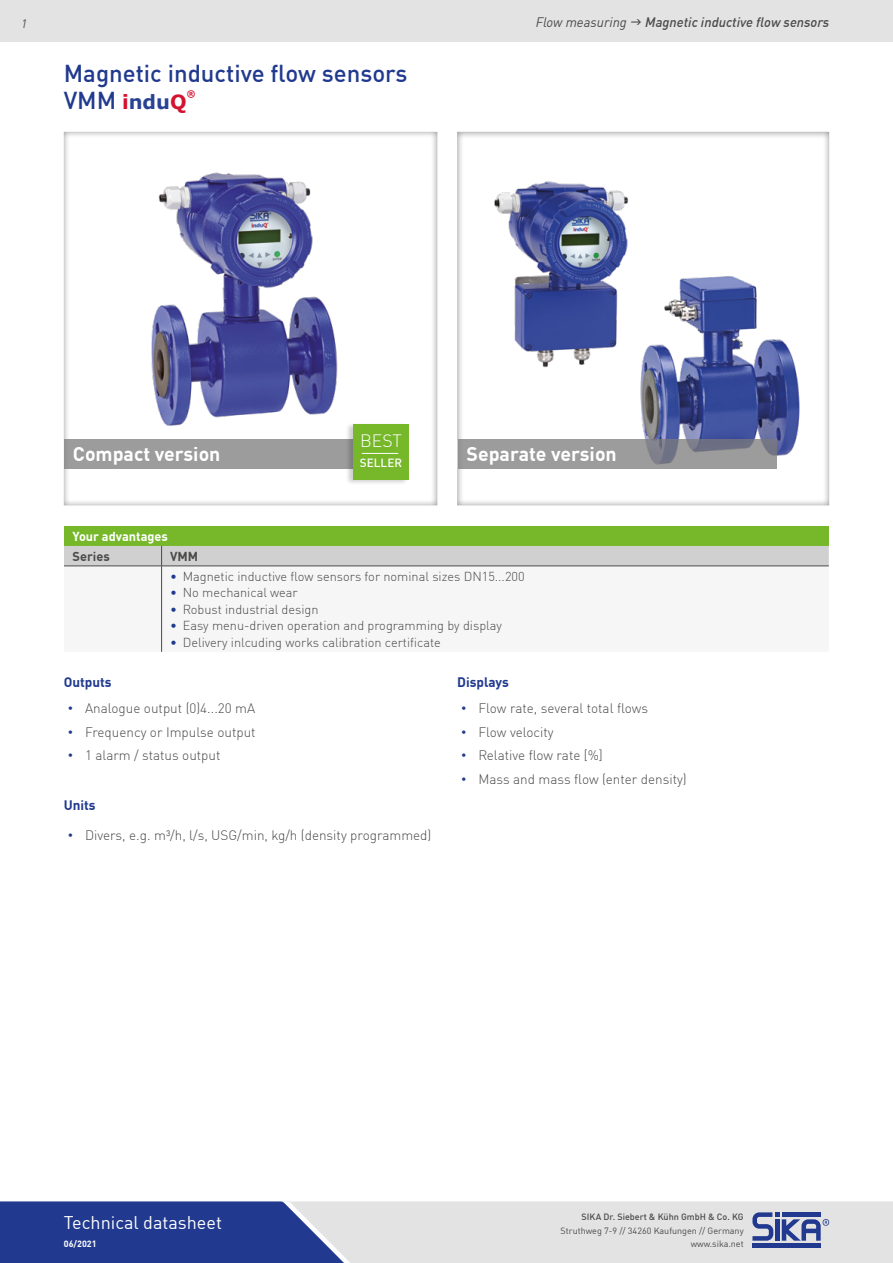
<style>
.page{position:relative;width:893px;height:1263px;background:#fff}
.page>*{position:absolute;margin:0;border:0;box-sizing:border-box;transform-origin:0 0}
.t1{font:500 24px/27px "DIN Offc";color:#213a8f}
.t2{font:700 19.5px "DIN Offc";color:#fff}
.t3{font:18px "DIN Offc";color:#fff}
.t4{font:300 17.55px "DIN Offc";color:#fff}
.t5{font:300 13.5px "DIN Offc";color:#4a4a49}
.t6{font:italic 500 13.5px "DIN Offc";color:#4a4a49}
.t7{font:700 13.5px "DIN Offc";color:#213a8f}
.t8{font:italic 13.5px "DIN Offc";color:#4a4a49}
.t9{font:300 12.75px "DIN Offc";color:#4a4a49}
.t10{font:700 12.75px "DIN Offc";color:#fff}
.t11{font:700 12.75px "DIN Offc";color:#4a4a49}
.t12{font:italic 12px "DIN Offc";color:#4a4a49}
.t13{font:500 11.7px "DIN Offc";color:#fff}
.t14{font:9px/13.5px "DIN Offc";color:#4a4a49;text-align:right}
.t15{font:500 9px "DIN Offc";color:#4a4a49}
.t16{font:700 9px "DIN Offc";color:#fff}
.t17{font:700 9px "Verdana";color:#d41230}
.s1{font-family:"Verdana";font-weight:700;font-size:19.5px;color:#d41230}
.s2{font-family:"Verdana";font-weight:700;font-size:19.5px;color:#294294}
.s3{color:#213a8f}
.s4{font-family:"Arial";font-weight:400;color:#213a8f}
</style>
<div class="page">
<div style="left:0;top:0;width:893px;height:42px;background:#e3e3e3"></div>
<div style="left:373px;top:1201px;width:520px;height:62px;background:#e3e3e3"></div>
<svg style="left:0;top:1201px;width:373px;height:62px;background:#41569d"></svg>
<hr style="left:752px;top:1243px;width:69px;height:4px;background:#213a8f">
<svg style="left:752px;top:1212px;width:77px;height:29px;background:#7f8cb7"></svg>
<div style="left:51px;top:120px;width:400px;height:385px;background:#000;opacity:.5"></div>
<div style="left:444px;top:121px;width:398px;height:386px;background:#000;opacity:.5"></div>
<div style="left:64px;top:439px;width:319px;height:29px;background:#9c9c9c"></div>
<div style="left:64px;top:526px;width:765px;height:20px;background:#76b82a"></div>
<div style="left:64px;top:546px;width:765px;height:20px;background:#d0d0d0"></div>
<hr style="left:64px;top:566px;width:98px;height:1px;background:#4a4a49">
<hr style="left:161px;top:566px;width:1px;height:86px;background:#4a4a49">
<hr style="left:162px;top:566px;width:667px;height:1px;background:#4a4a49">
<div style="left:346px;top:422px;width:63px;height:63px;background:#000;opacity:.2"></div>
<div style="left:353px;top:424px;width:56px;height:55px;background:#76b82a"></div>
<hr style="left:362px;top:453px;width:36px;height:1px;background:#fff">
<img style="left:470px;top:155px;width:181px;height:226px">
<img style="left:622px;top:258px;width:187px;height:206px">
<svg style="left:458px;top:439px;width:319px;height:29px;background:#949598"></svg>
<img style="left:138px;top:164px;width:204px;height:270px">
<p class="t12" style="left:21px;top:16px;width:7px">1</p>
<p class="t8" style="left:536px;top:14px;width:93px">Flow measuring</p>
<p class="t6" style="left:645px;top:14px;width:185px">Magnetic inductive flow sensors</p>
<h1 class="t1" style="left:64px;top:59px;width:345px">Magnetic inductive flow sensors<br>VMM <span class="s1">i</span><span class="s2">ndu</span><span class="s1">Q</span></h1>
<p class="t17" style="left:187px;top:87px;width:10px">®</p>
<h2 class="t2" style="left:73px;top:441px;width:149px">Compact version</h2>
<p class="t4" style="left:360px;top:430px;width:44px">BEST</p>
<p class="t13" style="left:360px;top:455px;width:44px">SELLER</p>
<h2 class="t2" style="left:466px;top:441px;width:152px">Separate version</h2>
<p class="t10" style="left:73px;top:528px;width:97px">Your advantages</p>
<p class="t11" style="left:73px;top:548px;width:39px">Series</p>
<p class="t11" style="left:170px;top:548px;width:30px">VMM</p>
<p class="t9" style="left:170px;top:568px;width:356px"><span class="s3">•</span> Magnetic inductive flow sensors for nominal sizes DN15...200</p>
<p class="t9" style="left:170px;top:585px;width:129px"><span class="s3">•</span> No mechanical wear</p>
<p class="t9" style="left:170px;top:601px;width:150px"><span class="s3">•</span> Robust industrial design</p>
<p class="t9" style="left:170px;top:618px;width:333px"><span class="s3">•</span> Easy menu-driven operation and programming by display</p>
<p class="t9" style="left:170px;top:634px;width:272px"><span class="s3">•</span> Delivery inlcuding works calibration certificate</p>
<p class="t7" style="left:64px;top:673px;width:49px">Outputs</p>
<p class="t5" style="left:68px;top:700px;width:189px"><span class="s4">•</span> Analogue output (0)4...20 mA</p>
<p class="t5" style="left:68px;top:723px;width:189px"><span class="s4">•</span> Frequency or Impulse output</p>
<p class="t5" style="left:68px;top:747px;width:154px"><span class="s4">•</span> 1 alarm / status output</p>
<p class="t7" style="left:64px;top:796px;width:33px">Units</p>
<p class="t5" style="left:68px;top:827px;width:365px"><span class="s4">•</span> Divers, e.g. m³/h, l/s, USG/min, kg/h (density programmed)</p>
<p class="t7" style="left:457px;top:673px;width:53px">Displays</p>
<p class="t5" style="left:461px;top:700px;width:188px"><span class="s4">•</span> Flow rate, several total flows</p>
<p class="t5" style="left:461px;top:723px;width:94px"><span class="s4">•</span> Flow velocity</p>
<p class="t5" style="left:461px;top:747px;width:143px"><span class="s4">•</span> Relative flow rate [%]</p>
<p class="t5" style="left:461px;top:771px;width:227px"><span class="s4">•</span> Mass and mass flow (enter density)</p>
<h3 class="t3" style="left:64px;top:1211px;width:160px">Technical datasheet</h3>
<p class="t16" style="left:64px;top:1238px;width:34px">06/2021</p>
<p class="t15" style="left:582px;top:1211px;width:164px">SIKA Dr. Siebert &amp; Kühn GmbH &amp; Co. KG</p>
<p class="t14" style="left:561px;top:1224px;width:185px">Struthweg 7-9 // 34260 Kaufungen // Germany www.sika.net</p>
</div>
